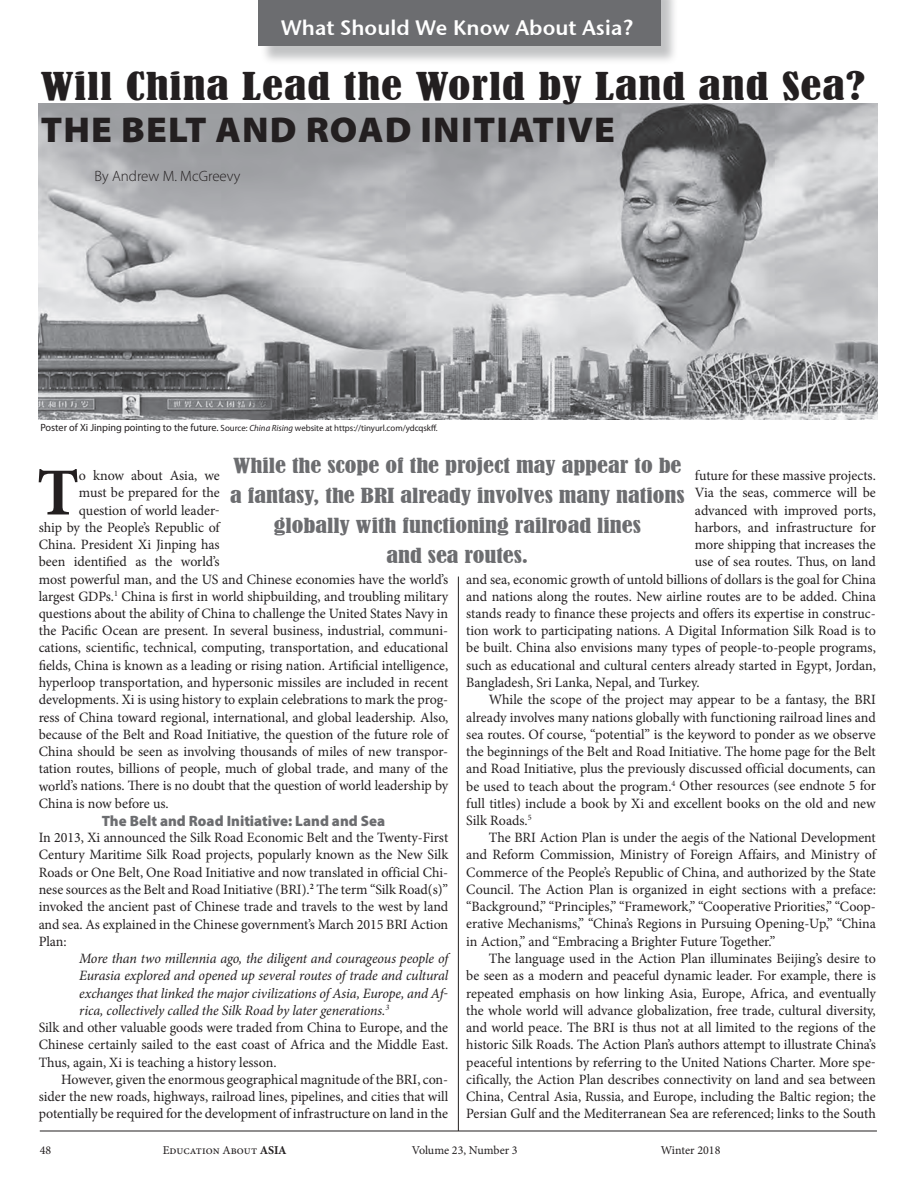
<style>
.page{position:relative;width:918px;height:1188px;background:#fff}
.page>*{position:absolute;margin:0;border:0;box-sizing:border-box;transform-origin:0 0}
.t1{font:700 67.35px "Minion Pro";color:#231f20}
.t2{font:condensed 36px "Bernard";letter-spacing:.02em;color:#231f20;scale:1.3 1}
.t3{font:900 36px "Myriad Pro";letter-spacing:.03em;color:#231f20;scale:1.05 1}
.t4{font:21px "Stone Sans Sem ITCTT Semi";color:#fff}
.t5{font:condensed 19.5px/30px "Bernard";color:#6c6d70;text-align:center;scale:1.25 1}
.t6{font:900 15px "Myriad Pro";color:#6c6d70}
.t7{font:300 15px "Myriad Pro";color:#231f20}
.t8{font:14.25px/17.2px "Minion Pro";color:#231f20;text-align:justify}
.t9{font:italic 14.25px "Minion Pro";letter-spacing:-.01em;color:#231f20}
.t10{font:12px "Minion Pro";color:#231f20}
.t11{font:9px "Myriad Pro";color:#231f20}
.s1{font-size:10.5px}
.s2{font-style:italic}
.s3{font-weight:700}
</style>
<div class="page">
<hr style="left:40px;top:1131px;width:837px;height:1px;background:#231f20">
<div style="left:260px;top:0;width:419px;height:65px;background:#808285;opacity:.48"></div>
<div style="left:258px;top:0;width:402px;height:46px;background:#6c6d70"></div>
<hr style="left:458px;top:577px;width:1px;height:554px;background:#231f20">
<img style="left:39px;top:103px;width:839px;height:317px">
<h3 class="t4" style="left:281px;top:10px;width:354px">What Should We Know About Asia?</h3>
<h2 class="t2" style="left:40px;top:66px;width:636px">Will China Lead the World by Land and Sea?</h2>
<h2 class="t3" style="left:41px;top:106px;width:548px">THE BELT AND ROAD INITIATIVE</h2>
<p class="t7" style="left:94px;top:167px;width:148px">By Andrew M. McGreevy</p>
<p class="t11" style="left:40px;top:422px;width:399px"><span class="s1">Poster of Xi Jinping pointing to the future.</span> Source: <span class="s2">China Rising</span> website at https://tinyurl.com/ydcqskff.</p>
<h3 class="t5" style="left:230px;top:451px;width:365px">While the scope of the project may appear to be a fantasy, the BRI already involves many nations globally with functioning railroad lines<br>and sea routes.</h3>
<h1 class="t1" style="left:37px;top:446px;width:44px">T</h1>
<p class="t8" style="left:79px;top:467px;width:142px">o know about Asia, we</p>
<p class="t8" style="left:695px;top:467px;width:182px">future for these massive projects.</p>
<p class="t8" style="left:695px;top:484px;width:182px">Via the seas, commerce will be</p>
<p class="t8" style="left:695px;top:501px;width:182px">advanced with improved ports,</p>
<p class="t8" style="left:695px;top:519px;width:182px">harbors, and infrastructure for</p>
<p class="t8" style="left:695px;top:536px;width:182px">more shipping that increases the</p>
<p class="t8" style="left:695px;top:553px;width:182px">use of sea routes. Thus, on land</p>
<p class="t8" style="left:466px;top:570px;width:411px">and sea, economic growth of untold billions of dollars is the goal for China</p>
<p class="t8" style="left:466px;top:588px;width:411px">and nations along the routes. New airline routes are to be added. China</p>
<p class="t8" style="left:466px;top:605px;width:411px">stands ready to finance these projects and offers its expertise in construc-</p>
<p class="t8" style="left:466px;top:622px;width:411px">tion work to participating nations. A Digital Information Silk Road is to</p>
<p class="t8" style="left:466px;top:639px;width:411px">be built. China also envisions many types of people-to-people programs,</p>
<p class="t8" style="left:466px;top:657px;width:411px">such as educational and cultural centers already started in Egypt, Jordan,</p>
<p class="t8" style="left:466px;top:674px;width:235px">Bangladesh, Sri Lanka, Nepal, and Turkey.</p>
<p class="t8" style="left:489px;top:691px;width:389px">While the scope of the project may appear to be a fantasy, the BRI</p>
<p class="t8" style="left:466px;top:708px;width:411px">already involves many nations globally with functioning railroad lines and</p>
<p class="t8" style="left:466px;top:726px;width:411px">sea routes. Of course, “potential” is the keyword to ponder as we observe</p>
<p class="t8" style="left:466px;top:743px;width:411px">the beginnings of the Belt and Road Initiative. The home page for the Belt</p>
<p class="t8" style="left:466px;top:760px;width:411px">and Road Initiative, plus the previously discussed official documents, can</p>
<p class="t8" style="left:466px;top:777px;width:411px">be used to teach about the program.<sup>4</sup> Other resources (see endnote 5 for</p>
<p class="t8" style="left:466px;top:795px;width:411px">full titles) include a book by Xi and excellent books on the old and new</p>
<p class="t8" style="left:466px;top:812px;width:67px">Silk Roads.<sup>5</sup></p>
<p class="t8" style="left:489px;top:829px;width:389px">The BRI Action Plan is under the aegis of the National Development</p>
<p class="t8" style="left:466px;top:846px;width:411px">and Reform Commission, Ministry of Foreign Affairs, and Ministry of</p>
<p class="t8" style="left:466px;top:864px;width:411px">Commerce of the People’s Republic of China, and authorized by the State</p>
<p class="t8" style="left:466px;top:881px;width:411px">Council. The Action Plan is organized in eight sections with a preface:</p>
<p class="t8" style="left:466px;top:898px;width:411px">“Background,” “Principles,” “Framework,” “Cooperative Priorities,” “Coop-</p>
<p class="t8" style="left:466px;top:915px;width:411px">erative Mechanisms,” “China’s Regions in Pursuing Opening-Up,” “China</p>
<p class="t8" style="left:466px;top:933px;width:311px">in Action,” and “Embracing a Brighter Future Together.”</p>
<p class="t8" style="left:489px;top:950px;width:389px">The language used in the Action Plan illuminates Beijing’s desire to</p>
<p class="t8" style="left:466px;top:967px;width:411px">be seen as a modern and peaceful dynamic leader. For example, there is</p>
<p class="t8" style="left:466px;top:984px;width:411px">repeated emphasis on how linking Asia, Europe, Africa, and eventually</p>
<p class="t8" style="left:466px;top:1002px;width:411px">the whole world will advance globalization, free trade, cultural diversity,</p>
<p class="t8" style="left:466px;top:1019px;width:411px">and world peace. The BRI is thus not at all limited to the regions of the</p>
<p class="t8" style="left:466px;top:1036px;width:411px">historic Silk Roads. The Action Plan’s authors attempt to illustrate China’s</p>
<p class="t8" style="left:466px;top:1053px;width:411px">peaceful intentions by referring to the United Nations Charter. More spe-</p>
<p class="t8" style="left:466px;top:1071px;width:411px">cifically, the Action Plan describes connectivity on land and sea between</p>
<p class="t8" style="left:466px;top:1088px;width:411px">China, Central Asia, Russia, and Europe, including the Baltic region; the</p>
<p class="t8" style="left:466px;top:1105px;width:411px">Persian Gulf and the Mediterranean Sea are referenced; links to the South</p>
<p class="t8" style="left:79px;top:484px;width:142px">must be prepared for the</p>
<p class="t8" style="left:79px;top:501px;width:142px">question of world leader-</p>
<p class="t8" style="left:39px;top:519px;width:183px">ship by the People’s Republic of</p>
<p class="t8" style="left:39px;top:536px;width:183px">China. President Xi Jinping has</p>
<p class="t8" style="left:39px;top:553px;width:183px">been identified as the world’s</p>
<p class="t8" style="left:39px;top:570px;width:411px">most powerful man, and the US and Chinese economies have the world’s</p>
<p class="t8" style="left:39px;top:588px;width:411px">largest GDPs.<sup>1</sup> China is first in world shipbuilding, and troubling military</p>
<p class="t8" style="left:39px;top:605px;width:411px">questions about the ability of China to challenge the United States Navy in</p>
<p class="t8" style="left:39px;top:622px;width:411px">the Pacific Ocean are present. In several business, industrial, communi-</p>
<p class="t8" style="left:39px;top:639px;width:411px">cations, scientific, technical, computing, transportation, and educational</p>
<p class="t8" style="left:39px;top:657px;width:411px">fields, China is known as a leading or rising nation. Artificial intelligence,</p>
<p class="t8" style="left:39px;top:674px;width:411px">hyperloop transportation, and hypersonic missiles are included in recent</p>
<p class="t8" style="left:39px;top:691px;width:411px">developments. Xi is using history to explain celebrations to mark the prog-</p>
<p class="t8" style="left:39px;top:708px;width:411px">ress of China toward regional, international, and global leadership. Also,</p>
<p class="t8" style="left:39px;top:726px;width:411px">because of the Belt and Road Initiative, the question of the future role of</p>
<p class="t8" style="left:39px;top:743px;width:411px">China should be seen as involving thousands of miles of new transpor-</p>
<p class="t8" style="left:39px;top:760px;width:411px">tation routes, billions of people, much of global trade, and many of the</p>
<p class="t8" style="left:39px;top:777px;width:411px">world’s nations. There is no doubt that the question of world leadership by</p>
<p class="t8" style="left:39px;top:795px;width:131px">China is now before us.</p>
<p class="t6" style="left:102px;top:811px;width:285px">The Belt and Road Initiative: Land and Sea</p>
<p class="t8" style="left:39px;top:829px;width:411px">In 2013, Xi announced the Silk Road Economic Belt and the Twenty-First Century Maritime Silk Road projects, popularly known as the New Silk Roads or One Belt, One Road Initiative and now translated in official Chi&shy;nese sources as the Belt and Road Initiative (BRI).<sup>2</sup> The term “Silk Road(s)” invoked the ancient past of Chinese trade and travels to the west by land and sea. As explained in the Chinese government’s March 2015 BRI Action Plan:</p>
<p class="t9" style="left:79px;top:949px;width:371px">More than two millennia ago, the diligent and courageous people of</p>
<p class="t9" style="left:79px;top:966px;width:371px">Eurasia explored and opened up several routes of trade and cultural</p>
<p class="t9" style="left:79px;top:983px;width:371px">exchanges that linked the major civilizations of Asia, Europe, and Af-</p>
<p class="t9" style="left:79px;top:1000px;width:312px">rica, collectively called the Silk Road by later generations.<sup>3</sup></p>
<p class="t8" style="left:39px;top:1019px;width:411px">Silk and other valuable goods were traded from China to Europe, and the</p>
<p class="t8" style="left:39px;top:1036px;width:411px">Chinese certainly sailed to the east coast of Africa and the Middle East.</p>
<p class="t8" style="left:39px;top:1053px;width:239px">Thus, again, Xi is teaching a history lesson.</p>
<p class="t8" style="left:61px;top:1071px;width:389px">However, given the enormous geographical magnitude of the BRI, con-</p>
<p class="t8" style="left:39px;top:1088px;width:411px">sider the new roads, highways, railroad lines, pipelines, and cities that will</p>
<p class="t8" style="left:39px;top:1105px;width:411px">potentially be required for the development of infrastructure on land in the</p>
<p class="t10" style="left:40px;top:1142px;width:13px">48</p>
<p class="t10" style="left:163px;top:1142px;width:125px">Education About <span class="s3">ASIA</span></p>
<p class="t10" style="left:412px;top:1142px;width:107px">Volume 23, Number 3</p>
<p class="t10" style="left:661px;top:1142px;width:61px">Winter 2018</p>
</div>
